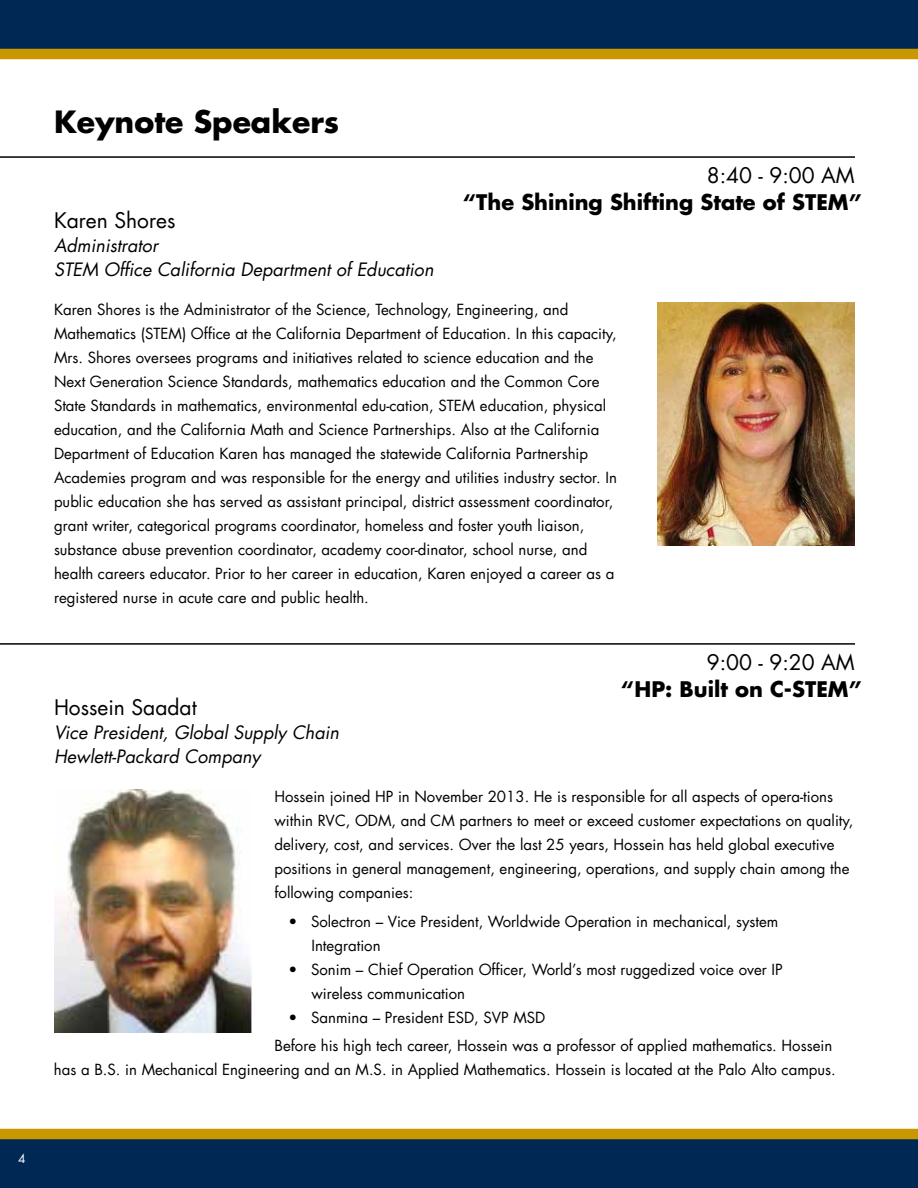
<style>
.page{position:relative;width:918px;height:1188px;background:#fff}
.page>*{position:absolute;margin:0;border:0;box-sizing:border-box;transform-origin:0 0}
.t1{font:700 30px "Futura UC Davis";color:#000}
.t2{font:700 21px "Futura UC Davis";color:#000}
.t3{font:21px "Futura UC Davis";color:#000}
.t4{font:italic 18px/24px "Futura UC Davis";color:#000}
.t5{font:15px/24px "Futura UC Davis";color:#000}
.t6{font:12px "Futura UC Davis";color:#fff}
</style>
<div class="page">
<div style="left:0;top:0;width:918px;height:54px;background:#002855"></div>
<div style="left:0;top:1134px;width:918px;height:54px;background:#002855"></div>
<div style="left:0;top:49px;width:918px;height:10px;background:#c99700"></div>
<div style="left:0;top:1129px;width:918px;height:10px;background:#c99700"></div>
<img style="left:657px;top:303px;width:198px;height:243px">
<img style="left:54px;top:790px;width:198px;height:243px">
<hr style="left:0;top:156px;width:855px;height:2px;background:#000">
<hr style="left:0;top:643px;width:855px;height:2px;background:#000">
<h1 class="t1" style="left:54px;top:102px;width:287px">Keynote Speakers</h1>
<h2 class="t3" style="left:54px;top:207px;width:123px">Karen Shores</h2>
<p class="t4" style="left:54px;top:233px;width:381px">Administrator<br>STEM Office California Department of Education</p>
<h2 class="t3" style="left:707px;top:162px;width:149px">8:40 - 9:00 AM</h2>
<h2 class="t2" style="left:463px;top:188px;width:400px">“The Shining Shifting State of STEM”</h2>
<p class="t5" style="left:54px;top:298px;width:564px">Karen Shores is the Administrator of the Science, Technology, Engineering, and Mathematics (STEM) Office at the California Department of Education. In this capacity, Mrs. Shores oversees programs and initiatives related to science education and the Next Generation Science Standards, mathematics education and the Common Core State Standards in mathematics, environmental edu-cation, STEM education, physical education, and the California Math and Science Partnerships. Also at the California Department of Education Karen has managed the statewide California Partnership Academies program and was responsible for the energy and utilities industry sector. In public education she has served as assistant principal, district assessment coordinator, grant writer, categorical programs coordinator, homeless and foster youth liaison, substance abuse prevention coordinator, academy coor-dinator, school nurse, and health careers educator. Prior to her career in education, Karen enjoyed a career as a registered nurse in acute care and public health.</p>
<h2 class="t3" style="left:54px;top:694px;width:144px">Hossein Saadat</h2>
<p class="t4" style="left:54px;top:720px;width:287px">Vice President, Global Supply Chain<br>Hewlett-Packard Company</p>
<h2 class="t3" style="left:707px;top:649px;width:149px">9:00 - 9:20 AM</h2>
<h2 class="t2" style="left:621px;top:675px;width:242px">“HP: Built on C-STEM”</h2>
<p class="t5" style="left:274px;top:785px;width:581px">Hossein joined HP in November 2013. He is responsible for all aspects of opera-tions within RVC, ODM, and CM partners to meet or exceed customer expectations on quality, delivery, cost, and services. Over the last 25 years, Hossein has held global executive positions in general management, engineering, operations, and supply chain among the following companies:</p>
<p class="t5" style="left:311px;top:909px;width:468px;text-indent:-23px">• Solectron – Vice President, Worldwide Operation in mechanical, system<br>Integration</p>
<p class="t5" style="left:311px;top:957px;width:473px;text-indent:-23px">• Sonim – Chief Operation Officer, World’s most ruggedized voice over IP wireless communication</p>
<p class="t5" style="left:274px;top:1003px;width:559px;line-height:28.5px;text-indent:14px">• Sanmina – President ESD, SVP MSD<br>Before his high tech career, Hossein was a professor of applied mathematics. Hossein</p>
<p class="t5" style="left:54px;top:1058px;width:783px">has a B.S. in Mechanical Engineering and an M.S. in Applied Mathematics. Hossein is located at the Palo Alto campus.</p>
<p class="t6" style="left:18px;top:1151px;width:9px">4</p>
</div>
